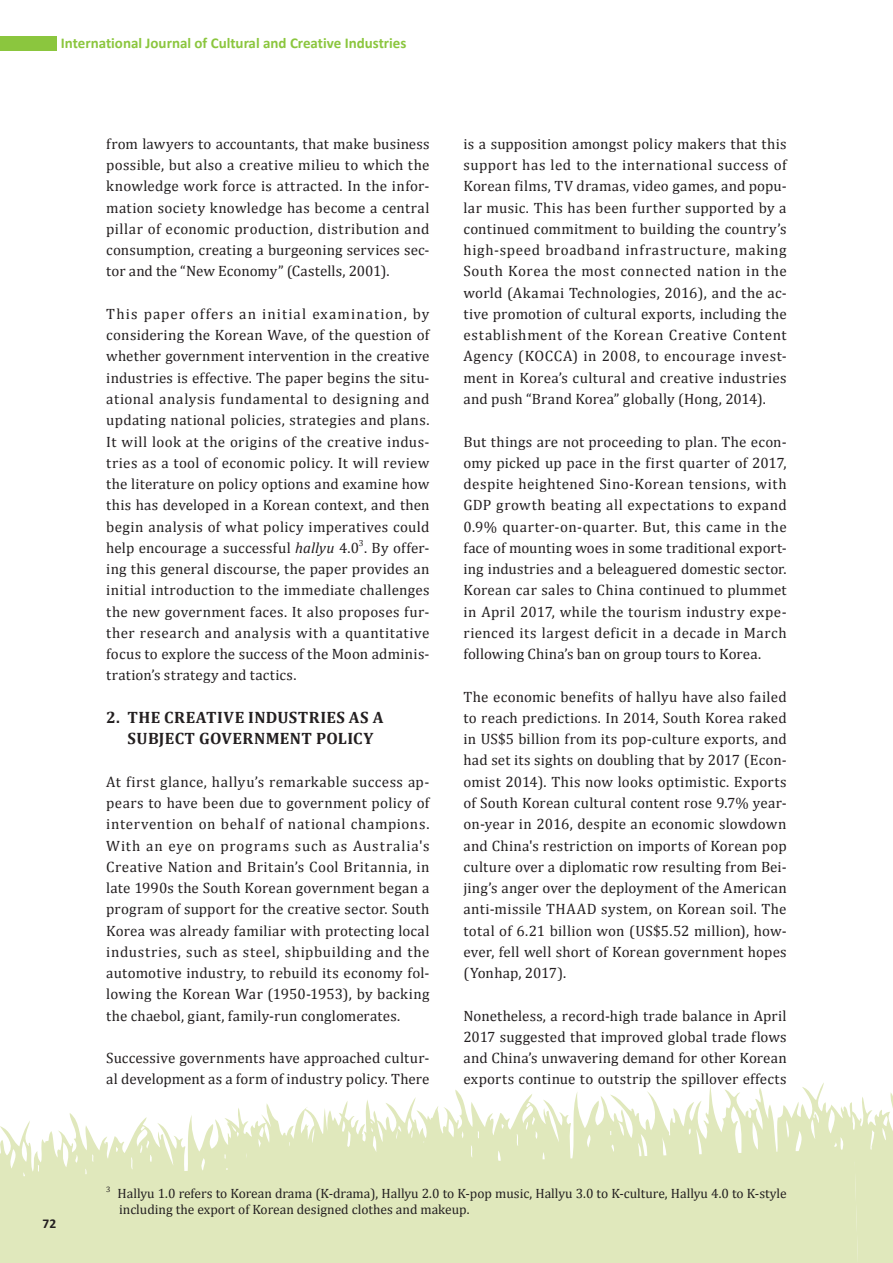
<style>
.page{position:relative;width:893px;height:1263px;background:#fff}
.page>*{position:absolute;margin:0;border:0;box-sizing:border-box;transform-origin:0 0}
.journal_section_titl{font:700 16.5px/21.5px "Cambria";letter-spacing:.025em;color:#231f20}
.journal{font:15px/21.3px "Cambria";letter-spacing:.01em;color:#231f20;text-align:justify}
.t1{font:700 15px "Calibri";color:#8bc63e}
.footnote{font:13.5px/16.2px "Cambria";color:#231f20}
.t2{font:700 13.5px "Calibri";color:#231f20}
.journal-2{font:8.7px "Cambria";color:#231f20}
.footnote-2{font:7.8px "Cambria";color:#231f20}
.s1{font-style:italic}
</style>
<div class="page">
<svg style="left:0;top:1083px;width:851px;height:180px;fill:#e0e8bc"></svg>
<svg style="left:851px;top:1092px;width:42px;height:171px;background:#e4ebc6"></svg>
<div style="left:0;top:36px;width:57px;height:15px;background:#8bc63e"></div>
<p class="t1" style="left:61px;top:33px;width:347px">International Journal of Cultural and Creative Industries</p>
<p class="journal" style="left:106px;top:133px;width:325px">from lawyers to accountants, that make business possible, but also a creative milieu to which the knowledge work force is attracted. In the infor&shy;mation society knowledge has become a central pillar of economic production, distribution and consumption, creating a burgeoning services sec&shy;tor and the “New Economy” (Castells, 2001).</p>
<p class="journal" style="left:106px;top:303px;width:325px">This paper offers an initial examination, by considering the Korean Wave, of the question of whether government intervention in the creative industries is effective. The paper begins the situ&shy;ational analysis fundamental to designing and updating national policies, strategies and plans.<br>It will look at the origins of the creative indus&shy;tries as a tool of economic policy. It will review the literature on policy options and examine how this has developed in a Korean context, and then begin analysis of what policy imperatives could help encourage a successful <span class="s1">hallyu</span> 4.0 . By offer-</p>
<p class="journal-2" style="left:359px;top:538px;width:6px">3</p>
<p class="journal" style="left:106px;top:558px;width:325px">ing this general discourse, the paper provides an initial introduction to the immediate challenges the new government faces. It also proposes fur&shy;ther research and analysis with a quantitative focus to explore the success of the Moon adminis&shy;tration’s strategy and tactics.</p>
<p class="journal_section_titl" style="left:128px;top:706px;width:257px;text-indent:-21px">2. THE CREATIVE INDUSTRIES AS A<br>SUBJECT GOVERNMENT POLICY</p>
<p class="journal" style="left:106px;top:771px;width:325px">At first glance, hallyu’s remarkable success ap&shy;pears to have been due to government policy of intervention on behalf of national champions.<br>With an eye on programs such as Australia's Creative Nation and Britain’s Cool Britannia, in late 1990s the South Korean government began a program of support for the creative sector. South Korea was already familiar with protecting local industries, such as steel, shipbuilding and the automotive industry, to rebuild its economy fol&shy;lowing the Korean War (1950-1953), by backing the chaebol, giant, family-run conglomerates.</p>
<p class="journal" style="left:106px;top:1047px;width:325px">Successive governments have approached cultur&shy;al development as a form of industry policy. There</p>
<p class="journal" style="left:463px;top:133px;width:325px">is a supposition amongst policy makers that this support has led to the international success of Korean films, TV dramas, video games, and popu&shy;lar music. This has been further supported by a continued commitment to building the country’s high-speed broadband infrastructure, making South Korea the most connected nation in the world (Akamai Technologies, 2016), and the ac&shy;tive promotion of cultural exports, including the establishment of the Korean Creative Content Agency (KOCCA) in 2008, to encourage invest&shy;ment in Korea’s cultural and creative industries and push “Brand Korea” globally (Hong, 2014).</p>
<p class="journal" style="left:463px;top:431px;width:325px">But things are not proceeding to plan. The econ&shy;omy picked up pace in the first quarter of 2017, despite heightened Sino-Korean tensions, with GDP growth beating all expectations to expand 0.9% quarter-on-quarter. But, this came in the face of mounting woes in some traditional export&shy;ing industries and a beleaguered domestic sector.<br>Korean car sales to China continued to plummet in April 2017, while the tourism industry expe&shy;rienced its largest deficit in a decade in March following China’s ban on group tours to Korea.</p>
<p class="journal" style="left:463px;top:686px;width:325px">The economic benefits of hallyu have also failed to reach predictions. In 2014, South Korea raked in US$5 billion from its pop-culture exports, and had set its sights on doubling that by 2017 (Econ&shy;omist 2014). This now looks optimistic. Exports of South Korean cultural content rose 9.7% year&shy;on-year in 2016, despite an economic slowdown and China's restriction on imports of Korean pop culture over a diplomatic row resulting from Bei&shy;jing’s anger over the deployment of the American anti-missile THAAD system, on Korean soil. The total of 6.21 billion won (US$5.52 million), how&shy;ever, fell well short of Korean government hopes (Yonhap, 2017).</p>
<p class="journal" style="left:463px;top:1005px;width:325px">Nonetheless, a record-high trade balance in April 2017 suggested that improved global trade flows and China’s unwavering demand for other Korean exports continue to outstrip the spillover effects</p>
<p class="t2" style="left:43px;top:1214px;width:15px">72</p>
<p class="footnote-2" style="left:106px;top:1184px;width:6px">3</p>
<p class="footnote" style="left:117px;top:1185px;width:671px">Hallyu 1.0 refers to Korean drama (K-drama), Hallyu 2.0 to K-pop music, Hallyu 3.0 to K-culture, Hallyu 4.0 to K-style including the export of Korean designed clothes and makeup.</p>
</div>
